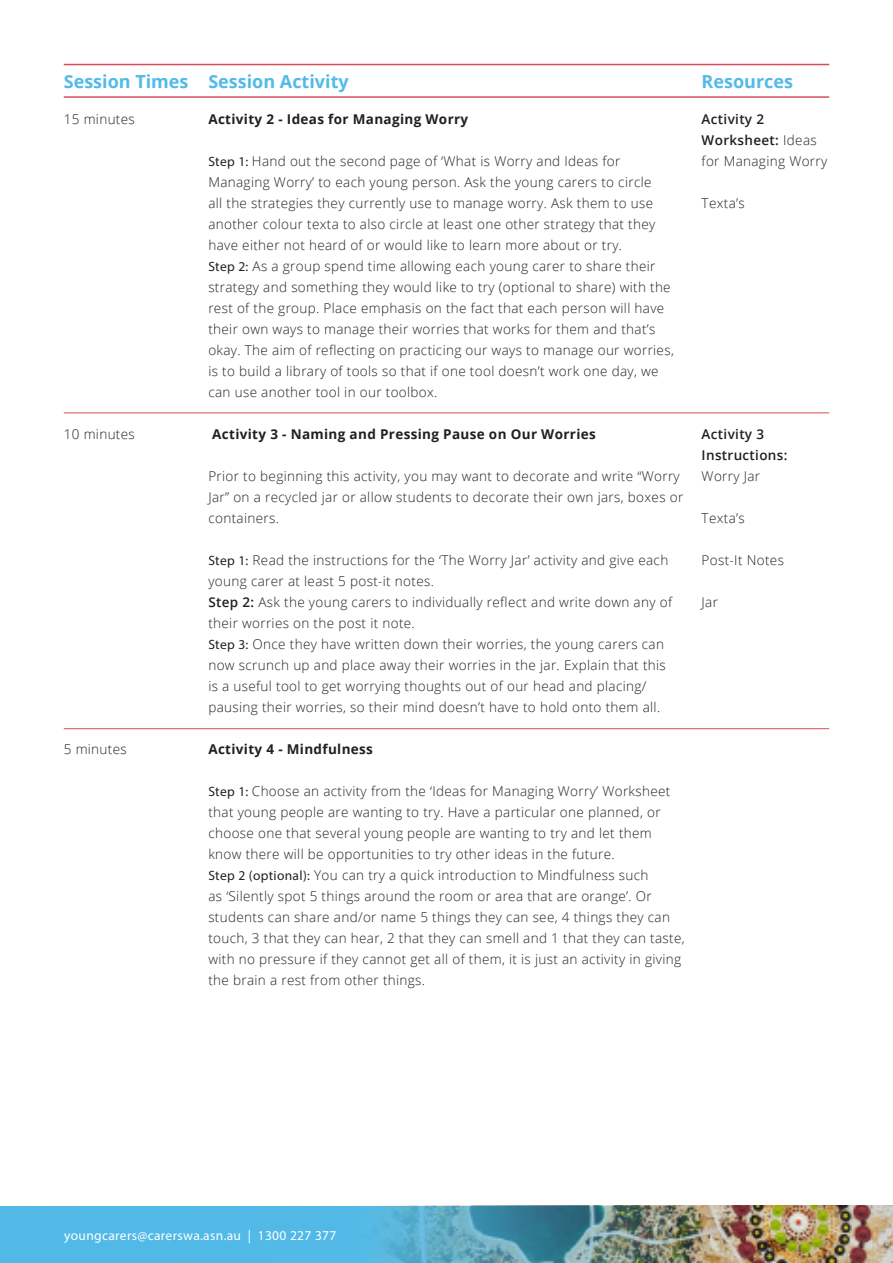
<style>
.page{position:relative;width:893px;height:1263px;background:#fff}
.page>*{position:absolute;margin:0;border:0;box-sizing:border-box;transform-origin:0 0}
.Sub-heading{font:700 18px "Open Sans";color:#52bae8}
.Body_-_Black{font:300 13.5px/21px "Open Sans";letter-spacing:.025em;color:#231f20}
.Body_-_Black-2{font:700 13.5px "Open Sans";letter-spacing:.025em;color:#231f20}
.Body_-_Black-3{font:13.5px "Myriad Pro";letter-spacing:.025em;color:#fff}
.Body_-_Black-4{font:600 13.5px/21px "Open Sans";letter-spacing:.025em;color:#231f20}
.s1{font-family:"Myriad Pro";font-weight:400}
.s2{font-weight:600}
.s3{font-weight:300}
</style>
<div class="page">
<hr style="left:64px;top:64px;width:765px;height:1px;background:#d64e5b">
<hr style="left:64px;top:96px;width:765px;height:2px;background:#d64e5b">
<hr style="left:64px;top:412px;width:765px;height:1px;background:#d64e5b">
<hr style="left:64px;top:728px;width:765px;height:1px;background:#d64e5b">
<img style="left:0;top:1205px;width:893px;height:58px">
<p class="Sub-heading" style="left:64px;top:68px;width:126px">Session Times</p>
<p class="Sub-heading" style="left:208px;top:68px;width:142px">Session Activity</p>
<p class="Sub-heading" style="left:702px;top:68px;width:93px">Resources</p>
<p class="Body_-_Black" style="left:64px;top:108px;width:73px">15 minutes</p>
<p class="Body_-_Black" style="left:64px;top:423px;width:73px">10 minutes</p>
<p class="Body_-_Black" style="left:64px;top:738px;width:65px">5 minutes</p>
<p class="Body_-_Black-2" style="left:208px;top:109px;width:261px">Activity 2 - Ideas for Managing Worry</p>
<p class="Body_-_Black" style="left:208px;top:150px;width:448px"><span class="s1">Step 1:</span> Hand out the second page of ‘What is Worry and Ideas for Managing Worry’ to each young person. Ask the young carers to circle all the strategies they currently use to manage worry. Ask them to use another colour texta to also circle at least one other strategy that they have either not heard of or would like to learn more about or try.</p>
<p class="Body_-_Black" style="left:208px;top:255px;width:467px"><span class="s1">Step 2:</span> As a group spend time allowing each young carer to share their strategy and something they would like to try (optional to share) with the rest of the group. Place emphasis on the fact that each person will have their own ways to manage their worries that works for them and that’s okay. The aim of reflecting on practicing our ways to manage our worries, is to build a library of tools so that if one tool doesn’t work one day, we can use another tool in our toolbox.</p>
<p class="Body_-_Black-2" style="left:212px;top:424px;width:385px">Activity 3 - Naming and Pressing Pause on Our Worries</p>
<p class="Body_-_Black" style="left:208px;top:465px;width:476px">Prior to beginning this activity, you may want to decorate and write “Worry<br>Jar” on a recycled jar or allow students to decorate their own jars, boxes or containers.</p>
<p class="Body_-_Black" style="left:208px;top:549px;width:461px"><span class="s1">Step 1:</span> Read the instructions for the ‘The Worry Jar’ activity and give each young carer at least 5 post-it notes.</p>
<p class="Body_-_Black" style="left:208px;top:591px;width:465px"><span class="s2">Step 2:</span> Ask the young carers to individually reflect and write down any of their worries on the post it note.</p>
<p class="Body_-_Black" style="left:208px;top:633px;width:459px"><span class="s1">Step 3:</span> Once they have written down their worries, the young carers can now scrunch up and place away their worries in the jar. Explain that this is a useful tool to get worrying thoughts out of our head and placing/ pausing their worries, so their mind doesn’t have to hold onto them all.</p>
<p class="Body_-_Black-2" style="left:208px;top:739px;width:166px">Activity 4 - Mindfulness</p>
<p class="Body_-_Black" style="left:208px;top:780px;width:464px"><span class="s1">Step 1:</span> Choose an activity from the ‘Ideas for Managing Worry’ Worksheet that young people are wanting to try. Have a particular one planned, or choose one that several young people are wanting to try and let them know there will be opportunities to try other ideas in the future.</p>
<p class="Body_-_Black" style="left:208px;top:864px;width:478px"><span class="s1">Step 2 (optional):</span> You can try a quick introduction to Mindfulness such<br>as ‘Silently spot 5 things around the room or area that are orange’. Or students can share and/or name 5 things they can see, 4 things they can touch, 3 that they can hear, 2 that they can smell and 1 that they can taste, with no pressure if they cannot get all of them, it is just an activity in giving the brain a rest from other things.</p>
<p class="Body_-_Black" style="left:702px;top:108px;width:127px"><span class="s2">Activity 2<br>Worksheet:</span> Ideas for Managing Worry</p>
<p class="Body_-_Black" style="left:702px;top:192px;width:45px">Texta’s</p>
<p class="Body_-_Black-4" style="left:702px;top:423px;width:87px">Activity 3<br>Instructions:<br><span class="s3">Worry Jar</span></p>
<p class="Body_-_Black" style="left:702px;top:507px;width:45px">Texta’s</p>
<p class="Body_-_Black" style="left:702px;top:549px;width:84px">Post-It Notes</p>
<p class="Body_-_Black" style="left:702px;top:591px;width:18px">Jar</p>
<p class="Body_-_Black-3" style="left:64px;top:1227px;width:274px">youngcarers@carerswa.asn.au | 1300 227 377</p>
</div>
